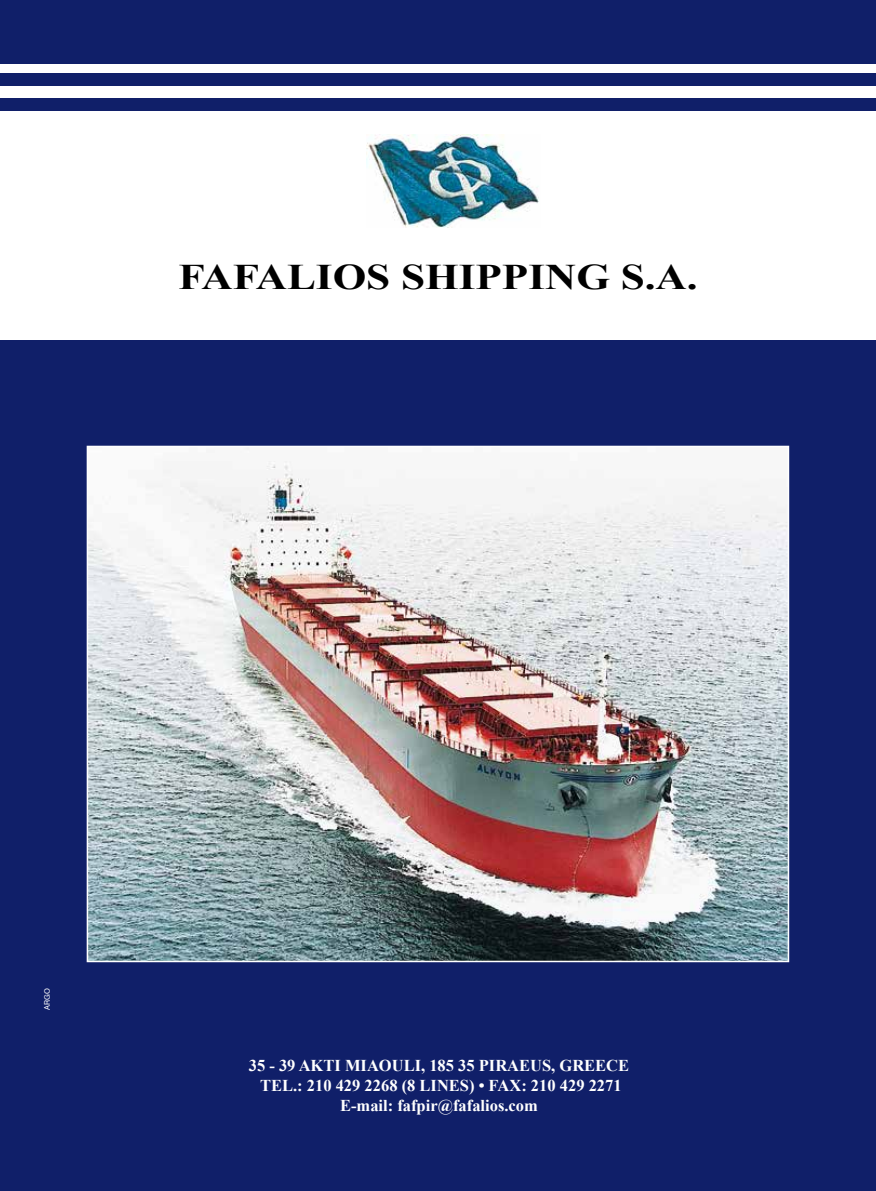
<style>
.page{position:relative;width:876px;height:1191px;background:#fff}
.page>*{position:absolute;margin:0;border:0;box-sizing:border-box;transform-origin:0 0}
.t1{font:700 36px "Times New Roman";color:#000;scale:1.2 1}
.t2{font:700 16.5px/19.8px "Times New Roman";color:#fff;text-align:center}
.t3{font:7.5px "UB Helvetica";color:#fff}
</style>
<div class="page">
<img style="left:367px;top:134px;width:172px;height:93px">
<div style="left:0;top:0;width:876px;height:64px;background:#101f69"></div>
<div style="left:0;top:340px;width:876px;height:851px;background:#101f69"></div>
<img style="left:90px;top:449px;width:696px;height:510px">
<div style="left:87px;top:446px;width:702px;height:516px;border:2px solid #fff"></div>
<div style="left:0;top:74px;width:876px;height:12px;background:#101f69"></div>
<div style="left:0;top:98px;width:876px;height:13px;background:#101f69"></div>
<h1 class="t1" style="left:178px;top:252px;width:434px">FAFALIOS SHIPPING S.A.</h1>
<p class="t3" style="left:43px;top:1010px;width:23px;rotate:-90deg">ARGO</p>
<p class="t2" style="left:249px;top:1055px;width:382px">35 - 39 AKTI MIAOULI, 185 35 PIRAEUS, GREECE<br>TEL.: 210 429 2268 (8 LINES) • FAX: 210 429 2271<br>E-mail: fafpir@fafalios.com</p>
</div>
